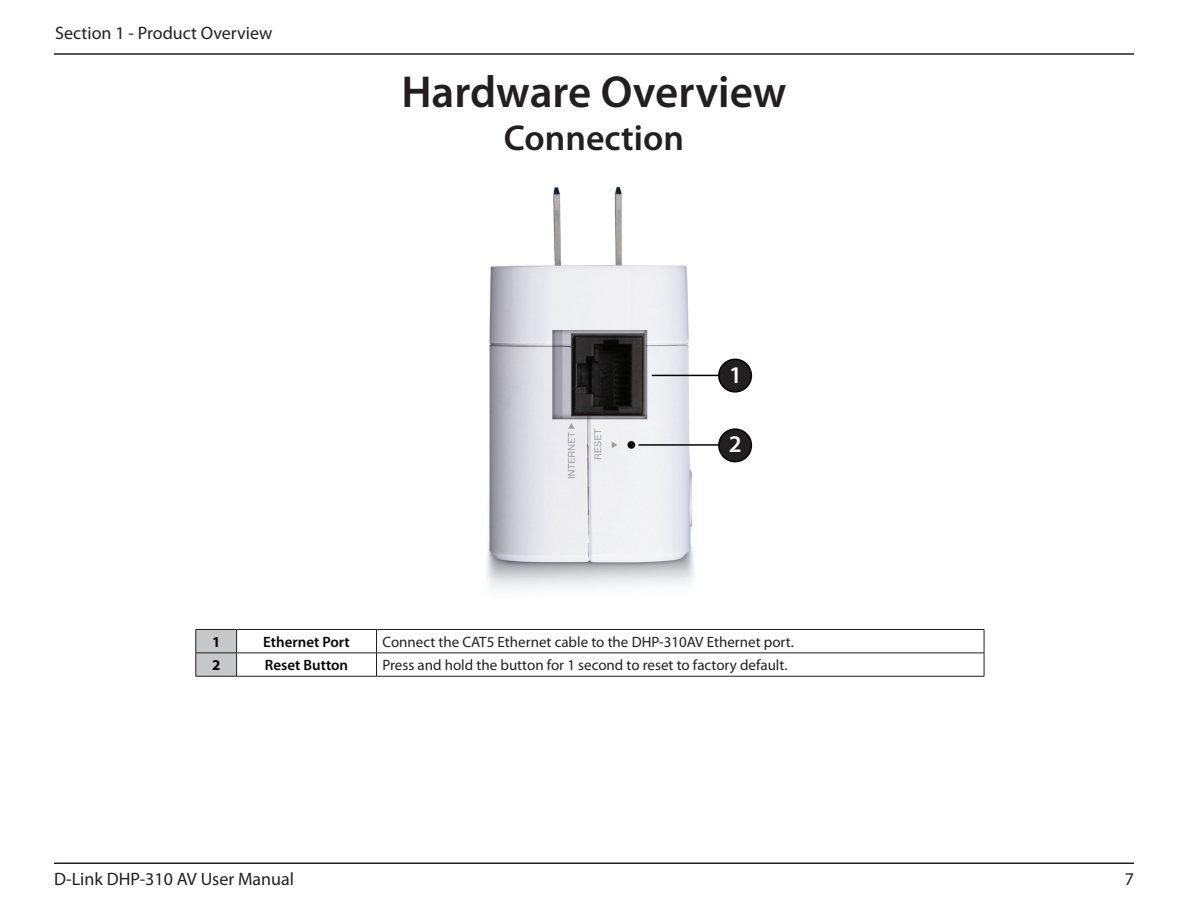
<style>
.page{position:relative;width:1188px;height:918px;background:#fff}
.page>*{position:absolute;margin:0;border:0;box-sizing:border-box;transform-origin:0 0}
.t1{font:600 45px "Myriad Pro";color:#231f20}
.t2{font:600 36px "Myriad Pro";color:#231f20}
.t3{font:600 24px "Myriad Pro";color:#fff}
.t4{font:18px "Myriad Pro";color:#231f20}
.t5{font:15px "Myriad Pro";color:#231f20}
.t6{font:600 15px "Myriad Pro";color:#040503}
.t7{font:700 15px "Myriad Pro";color:#040503}
</style>
<div class="page">
<hr style="left:54px;top:53px;width:1080px;height:2px;background:#231f20">
<hr style="left:54px;top:862px;width:1080px;height:2px;background:#231f20">
<img style="left:487px;top:186px;width:218px;height:404px">
<hr style="left:237px;top:629px;width:140px;height:1px;background:#231f20">
<hr style="left:377px;top:629px;width:607px;height:1px;background:#231f20">
<hr style="left:237px;top:653px;width:140px;height:1px;background:#231f20">
<svg style="left:196px;top:629px;width:41px;height:47px;background:#babbbd"></svg>
<hr style="left:377px;top:653px;width:607px;height:1px;background:#231f20">
<svg style="left:376px;top:630px;width:1px;height:46px"></svg>
<svg style="left:984px;top:630px;width:1px;height:46px"></svg>
<hr style="left:196px;top:676px;width:41px;height:1px;background:#231f20">
<hr style="left:237px;top:676px;width:140px;height:1px;background:#231f20">
<hr style="left:377px;top:676px;width:607px;height:1px;background:#231f20">
<hr style="left:639px;top:444px;width:93px;height:2px;background:#040503">
<hr style="left:652px;top:375px;width:81px;height:1px;background:#040503">
<div style="left:719px;top:429px;width:32px;height:33px;background:#231f20;border-radius:50%"></div>
<div style="left:718px;top:428px;width:34px;height:34px;border:2px solid #040503;border-radius:50%"></div>
<div style="left:719px;top:359px;width:32px;height:33px;background:#231f20;border-radius:50%"></div>
<div style="left:718px;top:359px;width:34px;height:34px;border:2px solid #040503;border-radius:50%"></div>
<p class="t4" style="left:55px;top:22px;width:219px">Section 1 - Product Overview</p>
<h1 class="t1" style="left:401px;top:64px;width:387px">Hardware Overview</h1>
<h2 class="t2" style="left:504px;top:115px;width:182px">Connection</h2>
<h3 class="t3" style="left:729px;top:360px;width:14px">1</h3>
<h3 class="t3" style="left:729px;top:429px;width:14px">2</h3>
<p class="t7" style="left:212px;top:632px;width:10px">1</p>
<p class="t6" style="left:263px;top:632px;width:88px">Ethernet Port</p>
<p class="t5" style="left:382px;top:633px;width:413px">Connect the CAT5 Ethernet cable to the DHP-310AV Ethernet port.</p>
<p class="t7" style="left:212px;top:655px;width:10px">2</p>
<p class="t6" style="left:265px;top:656px;width:85px">Reset Button</p>
<p class="t5" style="left:382px;top:656px;width:407px">Press and hold the button for 1 second to reset to factory default.</p>
<p class="t4" style="left:54px;top:868px;width:242px">D-Link DHP-310 AV User Manual</p>
<p class="t4" style="left:1125px;top:868px;width:11px">7</p>
</div>
